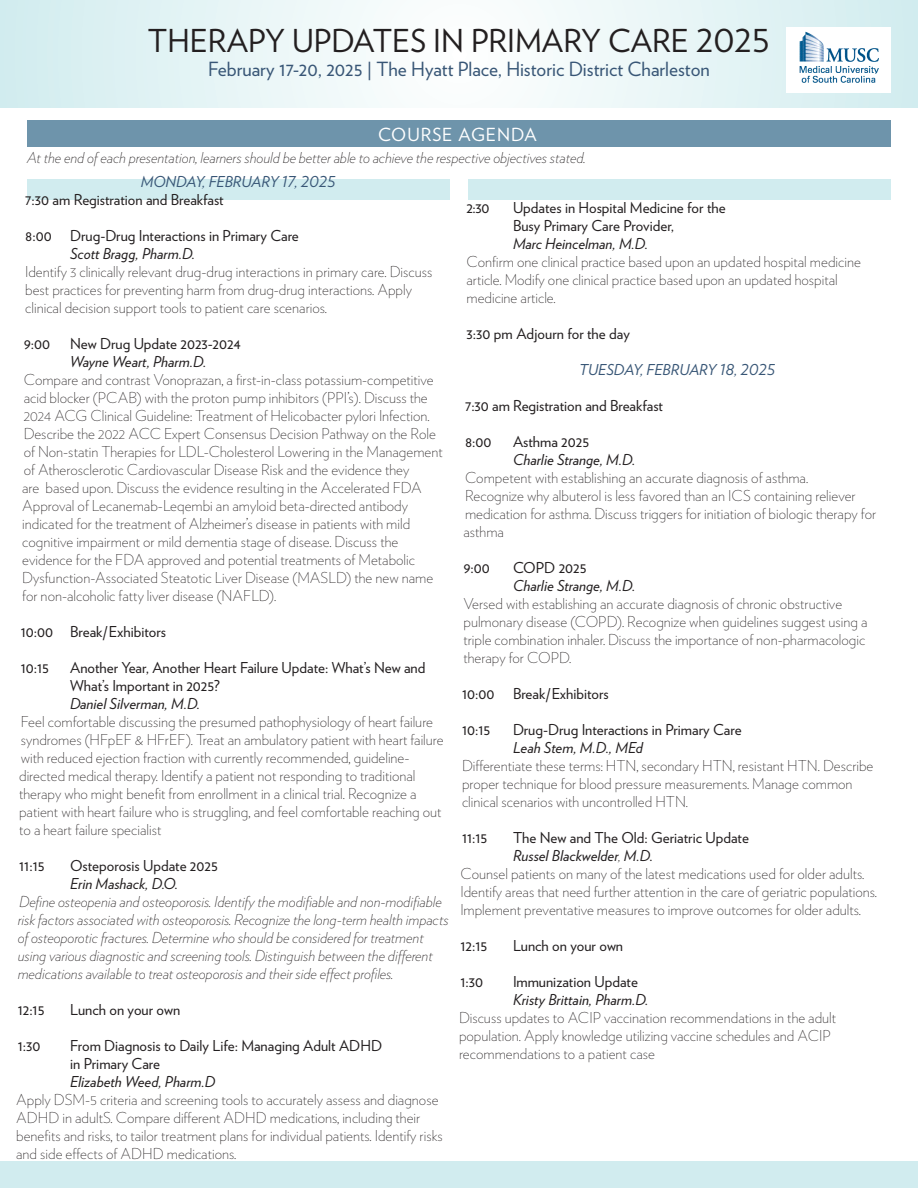
<style>
.page{position:relative;width:918px;height:1188px;background:#fff}
.page>*{position:absolute;margin:0;border:0;box-sizing:border-box;transform-origin:0 0}
.t1{font:31.5px "Verlag";color:#231f20}
.t2{font:19.5px "Verlag";color:#385676}
.t3{font:18px "Verlag";letter-spacing:.05em;color:#fff}
.t4{font:200 15px/18px "Verlag";color:#231f20}
.t5{font:15px/18px "Verlag";color:#231f20}
.t6{font:italic 200 15px/18px "Verlag";color:#231f20}
.t7{font:italic 15px/18px "Verlag";color:#231f20}
.t8{font:italic 15px "Verlag";color:#385676}
.s1{font-style:normal}
.s2{font-weight:200}
.s3{font-weight:400;font-style:italic}
</style>
<div class="page">
<svg style="left:0;top:0;width:918px;height:108px"></svg>
<div style="left:468px;top:179px;width:423px;height:21px;background:#d1ecef"></div>
<div style="left:27px;top:179px;width:423px;height:21px;background:#d1ecef"></div>
<div style="left:27px;top:120px;width:864px;height:27px;background:#6e94ab"></div>
<div style="left:0;top:1161px;width:918px;height:27px;background:#d1ecef"></div>
<img style="left:787px;top:27px;width:104px;height:66px">
<p class="t1" style="left:148px;top:17px;width:624px">THERAPY UPDATES IN PRIMARY CARE 2025</p>
<p class="t2" style="left:208px;top:55px;width:503px">February 17-20, 2025 | The Hyatt Place, Historic District Charleston</p>
<p class="t3" style="left:378px;top:121px;width:160px">COURSE AGENDA</p>
<p class="t6" style="left:27px;top:147px;width:560px">At the end of each presentation, learners should be better able to achieve the respective objectives stated.</p>
<p class="t8" style="left:141px;top:170px;width:196px">MONDAY, FEBRUARY 17, 2025</p>
<p class="t5" style="left:25px;top:190px;width:200px">7:30 am Registration and Breakfast</p>
<p class="t5" style="left:25px;top:226px;width:275px">8:00 Drug-Drug Interactions in Primary Care</p>
<p class="t7" style="left:70px;top:244px;width:127px">Scott Bragg, Pharm.D.</p>
<p class="t4" style="left:25px;top:262px;width:409px">Identify 3 clinically relevant drug-drug interactions in primary care. Discuss best practices for preventing harm from drug-drug interactions. Apply clinical decision support tools to patient care scenarios.</p>
<p class="t5" style="left:24px;top:334px;width:28px">9:00</p>
<p class="t5" style="left:70px;top:334px;width:172px">New Drug Update 2023-2024</p>
<p class="t7" style="left:70px;top:352px;width:138px">Wayne Weart, Pharm.D.</p>
<p class="t4" style="left:24px;top:370px;width:412px">Compare and contrast Vonoprazan, a first-in-class potassium-competitive</p>
<p class="t4" style="left:24px;top:388px;width:406px">acid blocker (PCAB) with the proton pump inhibitors (PPI’s). Discuss the</p>
<p class="t4" style="left:24px;top:406px;width:408px">2024 ACG Clinical Guideline: Treatment of Helicobacter pylori Infection.</p>
<p class="t4" style="left:22px;top:424px;width:422px">Describe the 2022 ACC Expert Consensus Decision Pathway on the Role of Non-statin Therapies for LDL-Cholesterol Lowering in the Management of Atherosclerotic Cardiovascular Disease Risk and the evidence they<br>are based upon. Discuss the evidence resulting in the Accelerated FDA Approval of Lecanemab-Leqembi an amyloid beta-directed antibody indicated for the treatment of Alzheimer’s disease in patients with mild cognitive impairment or mild dementia stage of disease. Discuss the evidence for the FDA approved and potential treatments of Metabolic Dysfunction-Associated Steatotic Liver Disease (MASLD) the new name for non-alcoholic fatty liver disease (NAFLD).</p>
<p class="t5" style="left:21px;top:622px;width:147px">10:00 Break/Exhibitors</p>
<p class="t5" style="left:21px;top:658px;width:30px">10:15</p>
<p class="t5" style="left:70px;top:658px;width:357px">Another Year, Another Heart Failure Update: What’s New and<br>What’s Important in 2025?</p>
<p class="t7" style="left:70px;top:694px;width:132px">Daniel Silverman, M.D.</p>
<p class="t4" style="left:19px;top:712px;width:426px">Feel comfortable discussing the presumed pathophysiology of heart failure syndromes (HFpEF &amp; HFrEF). Treat an ambulatory patient with heart failure with reduced ejection fraction with currently recommended, guideline&shy;directed medical therapy. Identify a patient not responding to traditional therapy who might benefit from enrollment in a clinical trial. Recognize a patient with heart failure who is struggling, and feel comfortable reaching out to a heart failure specialist</p>
<p class="t5" style="left:19px;top:856px;width:27px">11:15</p>
<p class="t5" style="left:70px;top:856px;width:149px">Osteporosis Update 2025</p>
<p class="t7" style="left:70px;top:874px;width:110px">Erin Mashack, D.O.</p>
<p class="t6" style="left:18px;top:891px;width:432px">Define osteopenia and osteoporosis. Identify the modifiable and non-modifiable risk factors associated with osteoporosis. Recognize the long-term health impacts of osteoporotic fractures. Determine who should be considered for treatment using various diagnostic and screening tools. Distinguish between the different medications available to treat osteoporosis and their side effect profiles.</p>
<p class="t5" style="left:18px;top:1000px;width:28px">12:15</p>
<p class="t5" style="left:70px;top:1000px;width:112px">Lunch on your own</p>
<p class="t5" style="left:18px;top:1036px;width:24px">1:30</p>
<p class="t5" style="left:70px;top:1036px;width:314px">From Diagnosis to Daily Life: Managing Adult ADHD in Primary Care</p>
<p class="t7" style="left:70px;top:1072px;width:147px">Elizabeth Weed, Pharm.D</p>
<p class="t4" style="left:16px;top:1090px;width:428px">Apply DSM-5 criteria and screening tools to accurately assess and diagnose ADHD in adultS. Compare different ADHD medications, including their benefits and risks, to tailor treatment plans for individual patients. Identify risks and side effects of ADHD medications.</p>
<p class="t5" style="left:466px;top:198px;width:25px">2:30</p>
<p class="t5" style="left:513px;top:198px;width:214px">Updates in Hospital Medicine for the</p>
<p class="t5" style="left:513px;top:216px;width:163px">Busy Primary Care Provider,</p>
<p class="t7" style="left:513px;top:234px;width:137px">Marc Heincelman, M.D.</p>
<p class="t4" style="left:466px;top:252px;width:396px">Confirm one clinical practice based upon an updated hospital medicine</p>
<p class="t4" style="left:466px;top:270px;width:373px">article. Modify one clinical practice based upon an updated hospital</p>
<p class="t4" style="left:466px;top:288px;width:91px">medicine article.</p>
<p class="t5" style="left:466px;top:324px;width:165px">3:30 pm Adjourn for the day</p>
<p class="t8" style="left:579px;top:358px;width:198px">TUESDAY, FEBRUARY 18, 2025</p>
<p class="t5" style="left:465px;top:396px;width:200px">7:30 am Registration and Breakfast</p>
<p class="t5" style="left:465px;top:432px;width:28px">8:00</p>
<p class="t7" style="left:513px;top:432px;width:124px"><span class="s1">Asthma 2025<br></span>Charlie Strange, M.D.</p>
<p class="t4" style="left:465px;top:468px;width:345px">Competent with establishing an accurate diagnosis of asthma.</p>
<p class="t4" style="left:464px;top:486px;width:414px">Recognize why albuterol is less favored than an ICS containing reliever medication for asthma. Discuss triggers for initiation of biologic therapy for asthma</p>
<p class="t5" style="left:464px;top:558px;width:28px">9:00</p>
<p class="t5" style="left:513px;top:558px;width:75px">COPD 2025</p>
<p class="t7" style="left:513px;top:576px;width:124px">Charlie Strange, M.D.</p>
<p class="t4" style="left:464px;top:594px;width:406px">Versed with establishing an accurate diagnosis of chronic obstructive pulmonary disease (COPD). Recognize when guidelines suggest using a triple combination inhaler. Discuss the importance of non-pharmacologic therapy for COPD.</p>
<p class="t5" style="left:462px;top:684px;width:148px">10:00 Break/Exhibitors</p>
<p class="t5" style="left:462px;top:720px;width:30px">10:15</p>
<p class="t5" style="left:513px;top:720px;width:230px">Drug-Drug Interactions in Primary Care</p>
<p class="t7" style="left:513px;top:738px;width:131px">Leah Stem, M.D., MEd</p>
<p class="t4" style="left:462px;top:756px;width:413px">Differentiate these terms: HTN, secondary HTN, resistant HTN. Describe proper technique for blood pressure measurements. Manage common clinical scenarios with uncontrolled HTN.</p>
<p class="t5" style="left:462px;top:828px;width:27px">11:15</p>
<p class="t5" style="left:513px;top:828px;width:237px">The New and The Old: Geriatric Update</p>
<p class="t7" style="left:513px;top:846px;width:142px">Russel Blackwelder<span class="s2">,</span> M.D.</p>
<p class="t4" style="left:460px;top:864px;width:418px">Counsel patients on many of the latest medications used for older adults.<br>Identify areas that need further attention in the care of geriatric populations.</p>
<p class="t4" style="left:460px;top:900px;width:402px">Implement preventative measures to improve outcomes for older adults.</p>
<p class="t5" style="left:460px;top:936px;width:28px">12:15</p>
<p class="t5" style="left:513px;top:936px;width:112px">Lunch on your own</p>
<p class="t5" style="left:460px;top:972px;width:24px">1:30</p>
<p class="t5" style="left:513px;top:972px;width:126px">Immunization Update</p>
<p class="t4" style="left:459px;top:990px;width:379px;text-indent:54px"><span class="s3">Kristy Brittain, Pharm.D.<br></span>Discuss updates to ACIP vaccination recommendations in the adult population. Apply knowledge utilizing vaccine schedules and ACIP recommendations to a patient case</p>
</div>
